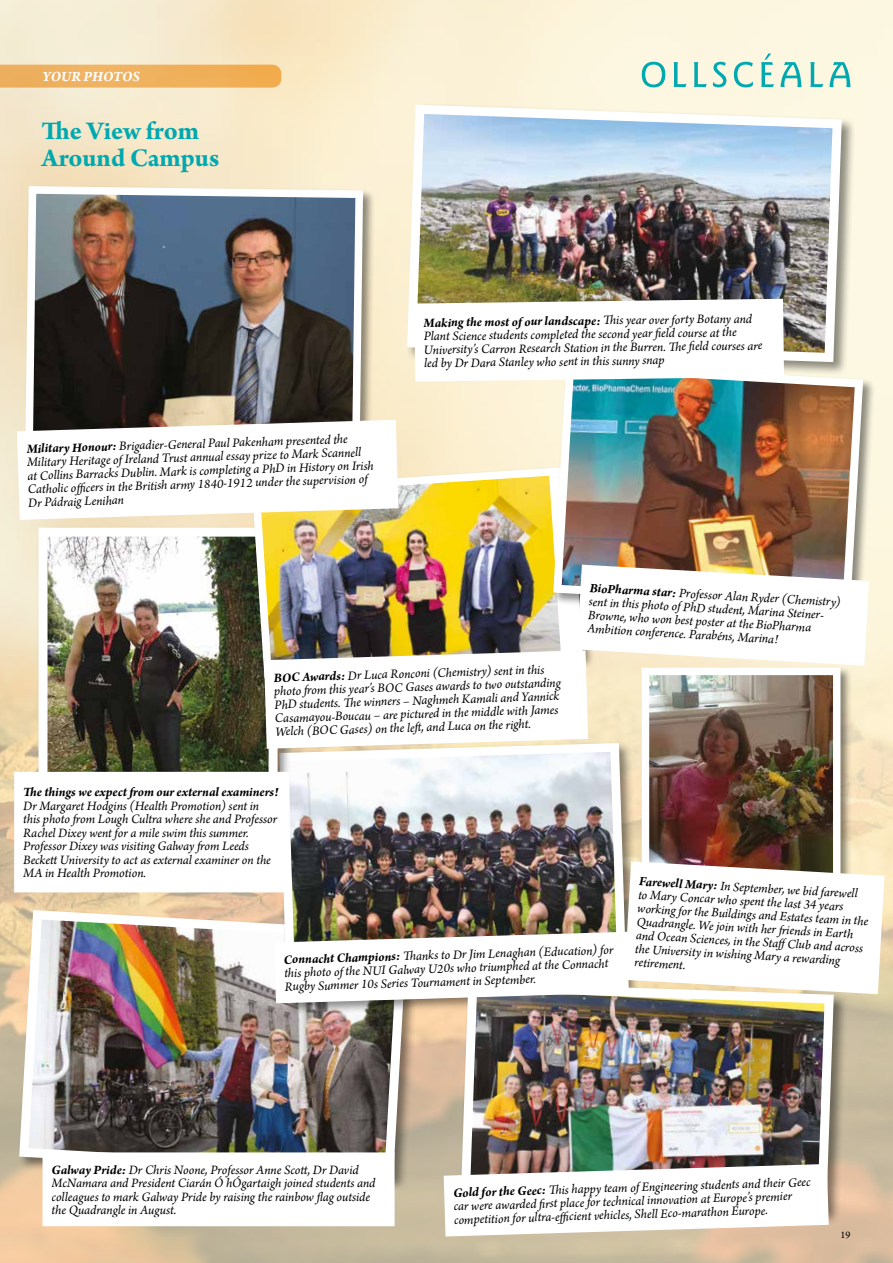
<style>
.page{position:relative;width:893px;height:1263px;background:#fff}
.page>*{position:absolute;margin:0;border:0;box-sizing:border-box;transform-origin:0 0}
.t1{font:700 27px/27px "Arno Pro";letter-spacing:-.005em;color:#00a8b0}
.t2{font:italic 700 15px "Arno Pro";letter-spacing:-.005em;color:#fff}
.t3{font:italic 13.5px/13.4px "Arno Pro";letter-spacing:-.005em;color:#000}
.t4{font:italic 700 13.5px "Arno Pro";letter-spacing:-.005em;color:#000}
.t5{font:10.5px "Arno Pro";color:#000}
.s1{font-weight:700}
</style>
<div class="page">
<img style="left:0;top:0;width:893px;height:1263px">
<img style="left:21px;top:182px;width:346px;height:233px">
<img style="left:14px;top:1008px;width:398px;height:174px">
<svg style="left:292px;top:753px;width:339px;height:14px"></svg>
<svg style="left:38px;top:1148px;width:361px;height:83px"></svg>
<div style="left:459px;top:980px;width:389px;height:246px;background:#000;opacity:.45"></div>
<img style="left:456px;top:1008px;width:382px;height:209px">
<svg style="left:439px;top:1159px;width:394px;height:82px"></svg>
<img style="left:49px;top:538px;width:219px;height:229px">
<div style="left:39px;top:528px;width:239px;height:315px;border:9px solid #fff"></div>
<img style="left:248px;top:463px;width:301px;height:219px">
<img style="left:549px;top:359px;width:318px;height:201px">
<img style="left:259px;top:560px;width:615px;height:193px">
<div style="left:640px;top:666px;width:212px;height:275px;background:#000;opacity:.45"></div>
<img style="left:650px;top:676px;width:182px;height:91px">
<div style="left:642px;top:668px;width:198px;height:262px;border:7px solid #fff"></div>
<img style="left:10px;top:767px;width:879px;height:241px">
<div style="left:405px;top:103px;width:451px;height:273px;background:#000;opacity:.45"></div>
<img style="left:402px;top:100px;width:444px;height:267px">
<svg style="left:410px;top:294px;width:379px;height:92px"></svg>
<svg style="left:12px;top:415px;width:391px;height:109px"></svg>
<svg style="left:642px;top:54px;width:208px;height:33px;background:#c7e6d6"></svg>
<p class="t2" style="left:43px;top:68px;width:99px">YOUR PHOTOS</p>
<h1 class="t1" style="left:41px;top:119px;width:179px">The View from<br>Around Campus</h1>
<p class="t3" style="left:26px;top:444px;width:348px;rotate:-2deg"><span class="s1">Military Honour:</span> Brigadier-General Paul Pakenham presented the Military Heritage of Ireland Trust annual essay prize to Mark Scannell at Collins Barracks Dublin. Mark is completing a PhD in History on Irish Catholic offi cers in the British army 1840-1912 under the supervision of Dr Pádraig Lenihan</p>
<p class="t3" style="left:423px;top:317px;width:340px;rotate:-1deg"><span class="s1">Making the most of our landscape:</span> Th is year over forty Botany and Plant Science students completed the second year fi eld course at the University’s Carron Research Station in the Burren. Th e fi eld courses are led by Dr Dara Stanley who sent in this sunny snap</p>
<p class="t3" style="left:590px;top:583px;width:253px;rotate:3deg"><span class="s1">BioPharma star:</span> Professor Alan Ryder (Chemistry) sent in this photo of PhD student, Marina Steiner-Browne, who won best poster at the BioPharma Ambition conference. Parabéns, Marina!</p>
<p class="t3" style="left:273px;top:672px;width:289px;rotate:-2deg"><span class="s1">BOC Awards:</span> Dr Luca Ronconi (Chemistry) sent in this photo fr om this year’s BOC Gases awards to two outstanding PhD students. Th e winners – Naghmeh Kamali and Yannick Casamayou-Boucau – are pictured in the middle with James Welch (BOC Gases) on the left , and Luca on the right.</p>
<p class="t4" style="left:23px;top:784px;width:257px">The things we expect from our external examiners!</p>
<p class="t3" style="left:23px;top:800px;width:256px">Dr Margaret Hodgins (Health Promotion) sent in this photo from Lough Cultra where she and Professor Rachel Dixey went for a mile swim this summer.<br>Professor Dixey was visiting Galway from Leeds Beckett University to act as external examiner on the MA in Health Promotion.</p>
<p class="t3" style="left:283px;top:955px;width:331px;rotate:-2deg"><span class="s1">Connacht Champions:</span> Th anks to Dr Jim Lenaghan (Education) for this photo of the NUI Galway U20s who triumphed at the Connacht<br>Rugby Summer 10s Series Tournament in September.</p>
<p class="t3" style="left:639px;top:876px;width:233px;rotate:3deg"><span class="s1">Farewell Mary:</span> In September, we bid farewell to Mary Concar who spent the last 34 years working for the Buildings and Estates team in the Quadrangle. We join with her fr iends in Earth and Ocean Sciences, in the Staff Club and across the University in wishing Mary a rewarding retirement.</p>
<p class="t3" style="left:52px;top:1163px;width:326px"><span class="s1">Galway Pride:</span> Dr Chris Noone, Professor Anne Scott, Dr David McNamara and President Ciarán Ó hÓgartaigh joined students and colleagues to mark Galway Pride by raising the rainbow flag outside the Quadrangle in August.</p>
<p class="t3" style="left:453px;top:1188px;width:359px;rotate:-2deg"><span class="s1">Gold for the Geec:</span> Th is happy team of Engineering students and their Geec car were awarded fi rst place for technical innovation at Europe’s premier competition for ultra-effi cient vehicles, Shell Eco-marathon Europe.</p>
<p class="t5" style="left:840px;top:1229px;width:11px">19</p>
</div>
